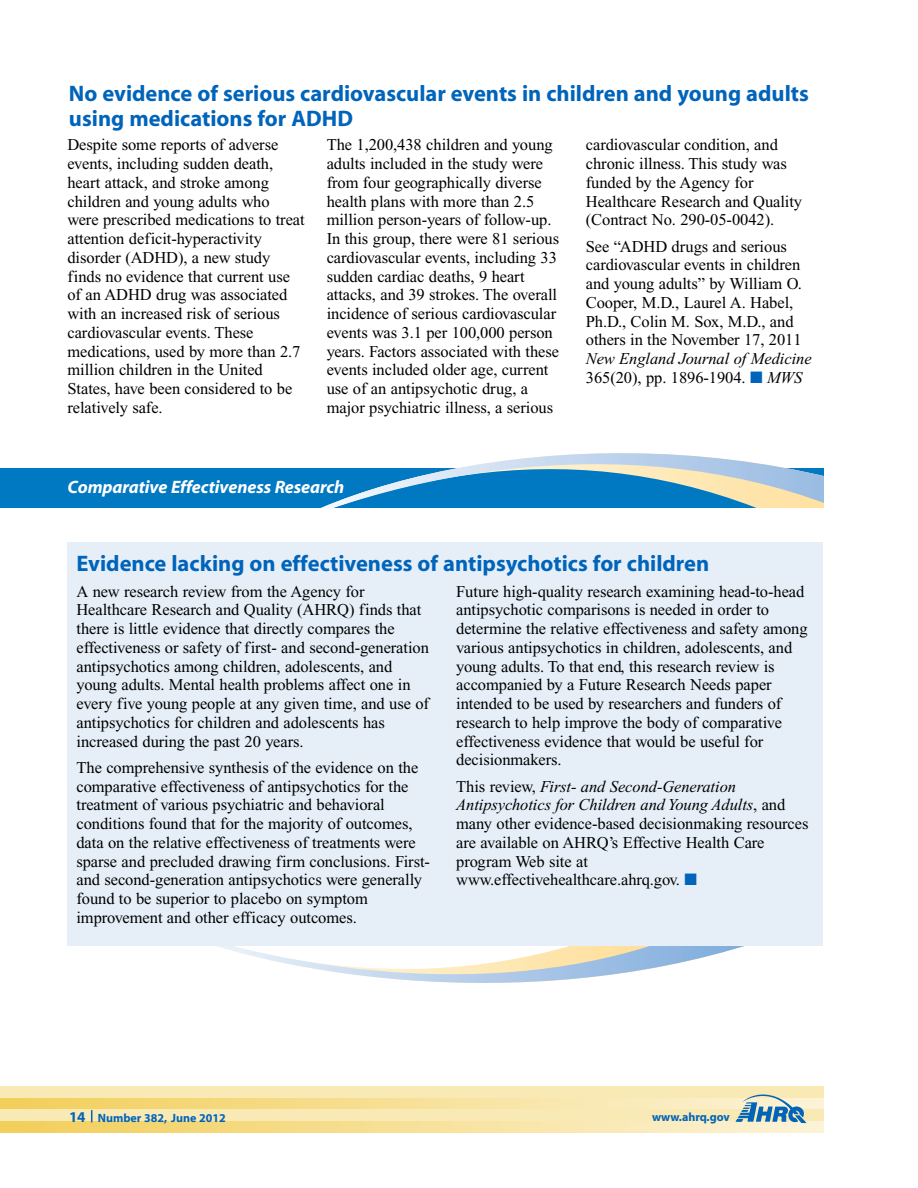
<style>
.page{position:relative;width:918px;height:1188px;background:#fff}
.page>*{position:absolute;margin:0;border:0;box-sizing:border-box;transform-origin:0 0}
.t1{font:700 22.5px/25.5px "Myriad";color:#0064ba}
.t2{font:italic 700 18px "Myriad";letter-spacing:-.005em;color:#fff}
.t3{font:16.5px/18.8px "Times New Roman";letter-spacing:-.005em;color:#000}
.t4{font:italic 16.5px/18.8px "Times New Roman";letter-spacing:-.005em;color:#000}
.t5{font:700 12px "Myriad";color:#0064ba}
.s1{font-style:normal}
.s2{color:#0064ba}
.s3{font-style:italic}
.s4{font-size:15px}
</style>
<div class="page">
<div style="left:0;top:1087px;width:823px;height:45px;background:#f9e9b4"></div>
<svg style="left:0;top:1099px;width:823px;height:10px"></svg>
<svg style="left:0;top:1122px;width:823px;height:10px"></svg>
<svg style="left:91px;top:1110px;width:1px;height:12px"></svg>
<img style="left:733px;top:1094px;width:75px;height:30px">
<div style="left:0;top:468px;width:824px;height:39px;background:#0079c2"></div>
<svg style="left:323px;top:453px;width:501px;height:54px"></svg>
<svg style="left:218px;top:946px;width:526px;height:37px"></svg>
<div style="left:68px;top:542px;width:755px;height:404px;background:#e6eff8"></div>
<h1 class="t1" style="left:69px;top:82px;width:741px">No evidence of serious cardiovascular events in children and young adults using medications for ADHD</h1>
<p class="t3" style="left:67px;top:137px;width:239px">Despite some reports of adverse events, including sudden death, heart attack, and stroke among children and young adults who were prescribed medications to treat attention deficit-hyperactivity disorder (ADHD), a new study finds no evidence that current use of an ADHD drug was associated with an increased risk of serious cardiovascular events. These medications, used by more than 2.7 million children in the United<br>States, have been considered to be relatively safe.</p>
<p class="t3" style="left:327px;top:137px;width:234px">The 1,200,438 children and young adults included in the study were from four geographically diverse health plans with more than 2.5 million person-years of follow-up.<br>In this group, there were 81 serious cardiovascular events, including 33 sudden cardiac deaths, 9 heart attacks, and 39 strokes. The overall incidence of serious cardiovascular events was 3.1 per 100,000 person years. Factors associated with these events included older age, current use of an antipsychotic drug, a major psychiatric illness, a serious</p>
<p class="t3" style="left:586px;top:137px;width:218px">cardiovascular condition, and chronic illness. This study was funded by the Agency for<br>Healthcare Research and Quality (Contract No. 290-05-0042).</p>
<p class="t3" style="left:586px;top:238px;width:218px">See “ADHD drugs and serious cardiovascular events in children and young adults” by William O.<br>Cooper, M.D., Laurel A. Habel,<br>Ph.D., Colin M. Sox, M.D., and others in the November 17, 2011</p>
<p class="t4" style="left:586px;top:351px;width:227px">New England Journal of Medicine<br><span class="s1">365(20), pp. 1896-1904.</span> <span class="s2">■</span> MWS</p>
<p class="t2" style="left:68px;top:480px;width:278px">Comparative Effectiveness Research</p>
<h1 class="t1" style="left:76px;top:553px;width:634px">Evidence lacking on effectiveness of antipsychotics for children</h1>
<p class="t3" style="left:76px;top:583px;width:354px">A new research review from the Agency for Healthcare Research and Quality (AHRQ) finds that there is little evidence that directly compares the effectiveness or safety of first- and second-generation antipsychotics among children, adolescents, and young adults. Mental health problems affect one in every five young people at any given time, and use of antipsychotics for children and adolescents has increased during the past 20 years.</p>
<p class="t3" style="left:76px;top:760px;width:355px">The comprehensive synthesis of the evidence on the comparative effectiveness of antipsychotics for the treatment of various psychiatric and behavioral conditions found that for the majority of outcomes, data on the relative effectiveness of treatments were sparse and precluded drawing firm conclusions. First&shy;and second-generation antipsychotics were generally found to be superior to placebo on symptom improvement and other efficacy outcomes.</p>
<p class="t3" style="left:456px;top:583px;width:353px">Future high-quality research examining head-to-head antipsychotic comparisons is needed in order to determine the relative effectiveness and safety among various antipsychotics in children, adolescents, and young adults. To that end, this research review is accompanied by a Future Research Needs paper intended to be used by researchers and funders of research to help improve the body of comparative effectiveness evidence that would be useful for decisionmakers.</p>
<p class="t3" style="left:456px;top:778px;width:354px">This review, <span class="s3">First- and Second-Generation Antipsychotics for Children and Young Adults</span>, and many other evidence-based decisionmaking resources are available on AHRQ’s Effective Health Care program Web site at www.effectivehealthcare.ahrq.gov. <span class="s2">■</span></p>
<p class="t5" style="left:69px;top:1114px;width:158px"><span class="s4">14</span> Number 382, June 2012</p>
<p class="t5" style="left:652px;top:1113px;width:79px">www.ahrq.gov</p>
</div>
